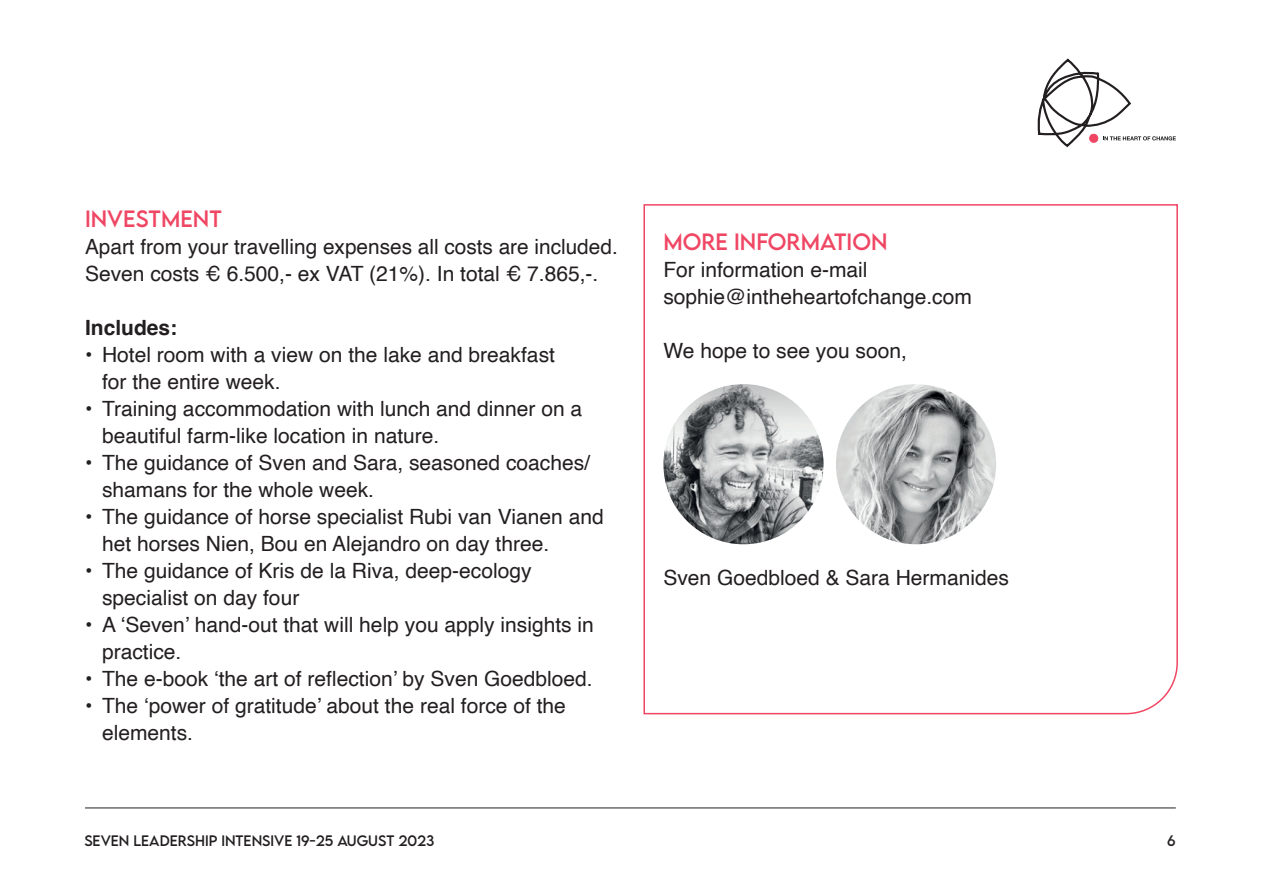
<style>
.page{position:relative;width:1263px;height:893px;background:#fff}
.page>*{position:absolute;margin:0;border:0;box-sizing:border-box;transform-origin:0 0}
.t1{font:21px/27px "Helvetica";color:#231f20}
.t2{font:21px "LEMONMILK";color:#ef4663}
.t3{font:700 21px "Helvetica";color:#231f20}
.t4{font:13.5px "LEMONMILK";color:#231f20}
</style>
<div class="page">
<svg style="left:643px;top:204px;width:535px;height:511px"></svg>
<svg style="left:1037px;top:58px;width:139px;height:90px"></svg>
<hr style="left:85px;top:807px;width:1091px;height:1px;background:#231f20">
<img style="left:836px;top:384px;width:160px;height:160px;border-radius:80px">
<img style="left:663px;top:384px;width:160px;height:160px;border-radius:80px">
<p class="t2" style="left:85px;top:205px;width:21px">INVE</p>
<p class="t2" style="left:136px;top:205px;width:29px">STMENT</p>
<p class="t1" style="left:85px;top:234px;width:534px">Apart from your travelling expenses all costs are included.<br>Seven costs € 6.500,- ex VAT (21%). In total € 7.865,-.</p>
<p class="t3" style="left:85px;top:315px;width:94px">Includes:</p>
<p class="t1" style="left:102px;top:342px;width:454px;text-indent:-17px">• Hotel room with a view on the lake and breakfast for the entire week.</p>
<p class="t1" style="left:102px;top:396px;width:482px;text-indent:-17px">• Training accommodation with lunch and dinner on a beautiful farm-like location in nature.</p>
<p class="t1" style="left:102px;top:450px;width:489px;text-indent:-17px">• The guidance of Sven and Sara, seasoned coaches/ shamans for the whole week.</p>
<p class="t1" style="left:102px;top:504px;width:503px;text-indent:-17px">• The guidance of horse specialist Rubi van Vianen and het horses Nien, Bou en Alejandro on day three.</p>
<p class="t1" style="left:102px;top:558px;width:431px;text-indent:-17px">• The guidance of Kris de la Riva, deep-ecology specialist on day four</p>
<p class="t1" style="left:102px;top:612px;width:493px;text-indent:-17px">• A ‘Seven’ hand-out that will help you apply insights in practice.</p>
<p class="t1" style="left:85px;top:666px;width:509px">• The e-book ‘the art of reflection’ by Sven Goedbloed.</p>
<p class="t1" style="left:102px;top:693px;width:465px;text-indent:-17px">• The ‘power of gratitude’ about the real force of the elements.</p>
<p class="t4" style="left:84px;top:831px;width:351px">SEVEN LEADERSHIP INTENSIVE 19-25 AUGUST 2023</p>
<p class="t2" style="left:663px;top:228px;width:226px">MORE INFORMATION</p>
<p class="t1" style="left:663px;top:256px;width:206px">For information e-mail</p>
<p class="t1" style="left:663px;top:283px;width:310px">sophie@intheheartofchange.com</p>
<p class="t1" style="left:663px;top:337px;width:245px">We hope to see you soon,</p>
<p class="t1" style="left:663px;top:564px;width:347px">Sven Goedbloed &amp; Sara Hermanides</p>
<p class="t4" style="left:1167px;top:831px;width:10px">6</p>
</div>
